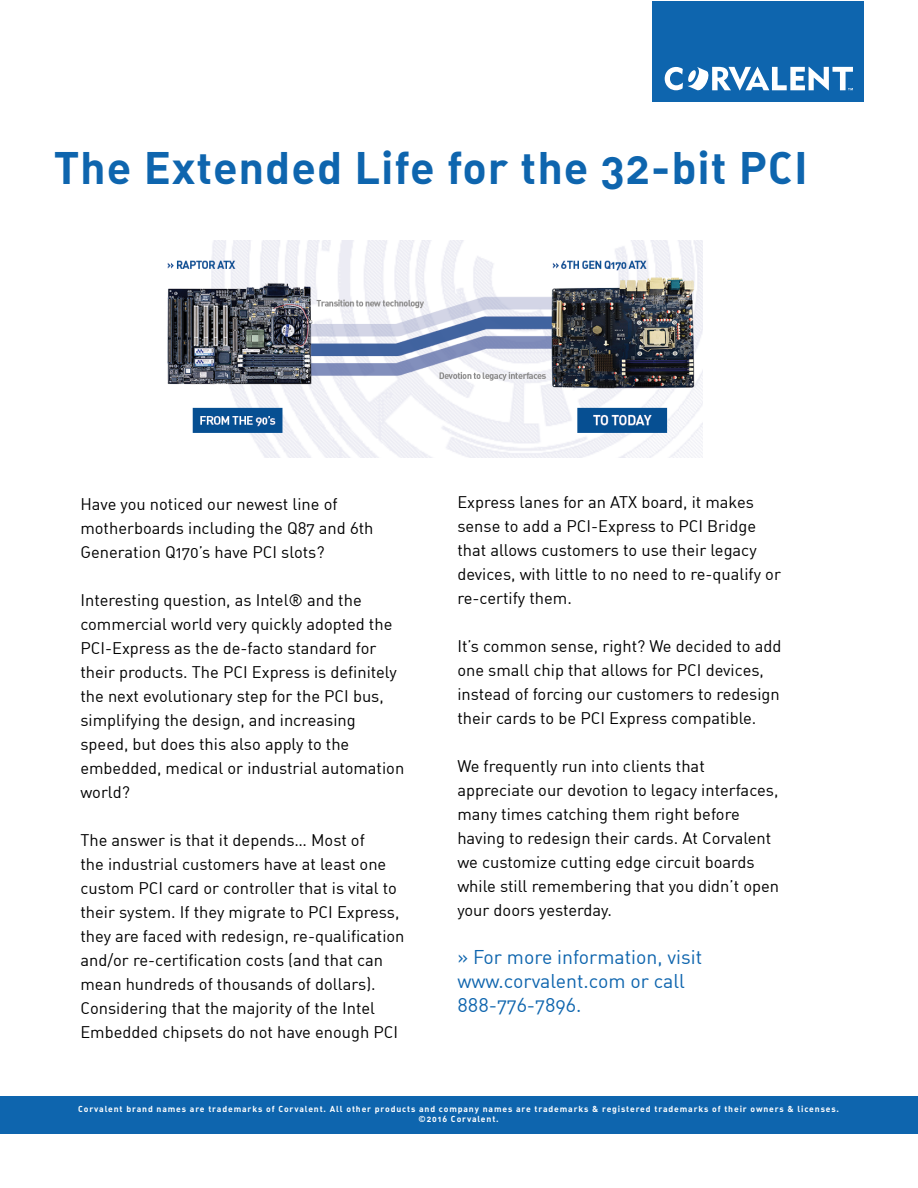
<style>
.page{position:relative;width:918px;height:1188px;background:#fff}
.page>*{position:absolute;margin:0;border:0;box-sizing:border-box;transform-origin:0 0}
.t1{font:45px "DIN Bold Alternate";letter-spacing:.02em;color:#0e65ae}
.t2{font:19.5px/24px "DIN Regular Alternate";color:#0e65ae}
.t3{font:16.5px/24px "DIN Regular Alternate";color:#000}
.t4{font:8.7px/10.2px "DIN Bold Alternate";letter-spacing:.1em;color:#fff;text-align:center}
</style>
<div class="page">
<div style="left:652px;top:2px;width:212px;height:100px;background:#0e65ae"></div>
<svg style="left:665px;top:67px;width:188px;height:24px"></svg>
<div style="left:0;top:1096px;width:918px;height:38px;background:#0e65ae"></div>
<img style="left:167px;top:240px;width:536px;height:218px">
<h1 class="t1" style="left:54px;top:138px;width:756px">The Extended Life for the 32-bit PCI</h1>
<p class="t3" style="left:80px;top:492px;width:295px">Have you noticed our newest line of motherboards including the Q87 and 6th<br>Generation Q170’s have PCI slots?</p>
<p class="t3" style="left:80px;top:588px;width:325px">Interesting question, as Intel® and the commercial world very quickly adopted the PCI-Express as the de-facto standard for their products. The PCI Express is definitely the next evolutionary step for the PCI bus, simplifying the design, and increasing speed, but does this also apply to the embedded, medical or industrial automation world?</p>
<p class="t3" style="left:80px;top:828px;width:326px">The answer is that it depends… Most of<br>the industrial customers have at least one custom PCI card or controller that is vital to their system. If they migrate to PCI Express, they are faced with redesign, re-qualification and/or re-certification costs (and that can mean hundreds of thousands of dollars).<br>Considering that the majority of the Intel Embedded chipsets do not have enough PCI</p>
<p class="t3" style="left:457px;top:490px;width:325px">Express lanes for an ATX board, it makes sense to add a PCI-Express to PCI Bridge that allows customers to use their legacy devices, with little to no need to re-qualify or re-certify them.</p>
<p class="t3" style="left:457px;top:634px;width:326px">It’s common sense, right? We decided to add one small chip that allows for PCI devices, instead of forcing our customers to redesign their cards to be PCI Express compatible.</p>
<p class="t3" style="left:457px;top:754px;width:323px">We frequently run into clients that appreciate our devotion to legacy interfaces, many times catching them right before having to redesign their cards. At Corvalent we customize cutting edge circuit boards while still remembering that you didn’t open your doors yesterday.</p>
<p class="t2" style="left:457px;top:944px;width:246px">» For more information, visit www.corvalent.com or call<br>888-776-7896.</p>
<p class="t4" style="left:78px;top:1104px;width:762px">Corvalent brand names are trademarks of Corvalent. All other products and company names are trademarks &amp; registered trademarks of their owners &amp; licenses. ©2016 Corvalent.</p>
</div>
